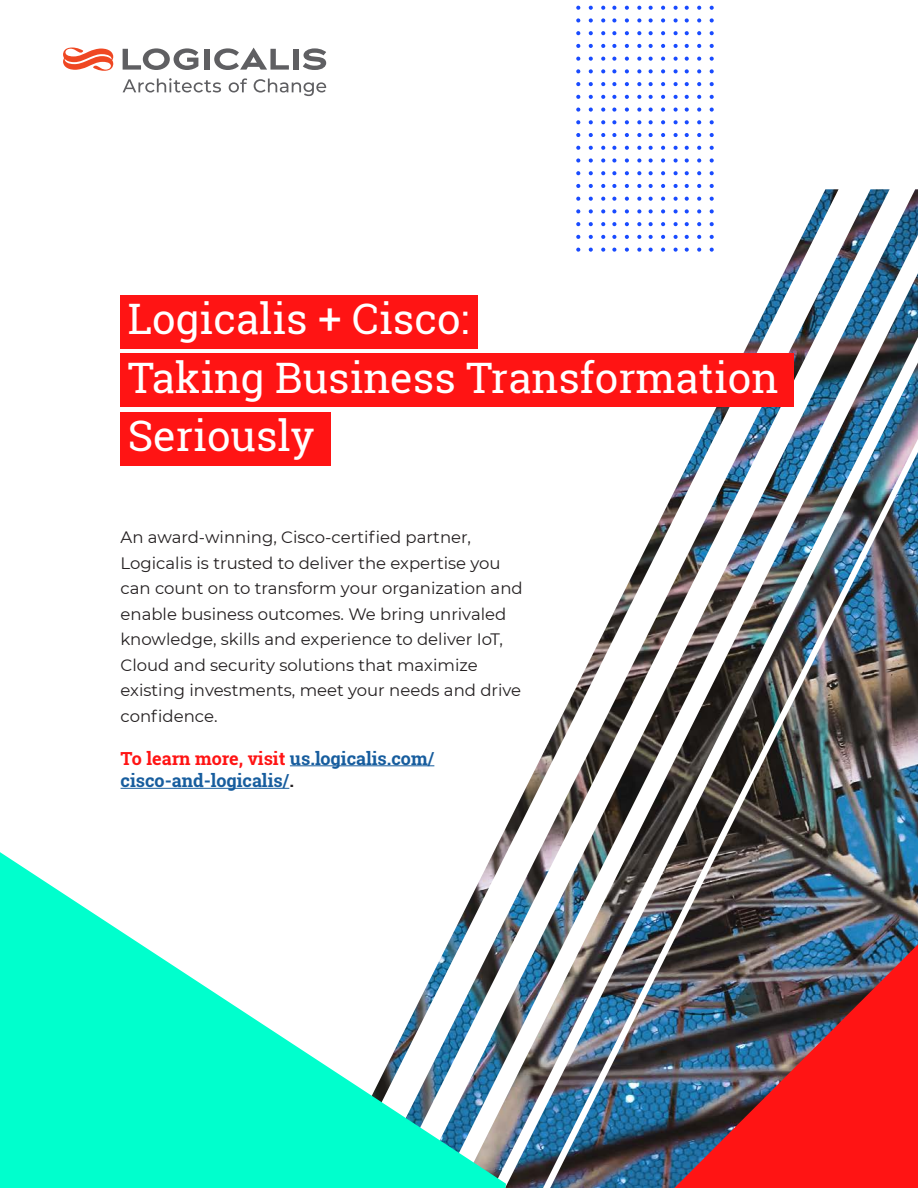
<style>
.page{position:relative;width:918px;height:1188px;background:#fff}
.page>*{position:absolute;margin:0;border:0;box-sizing:border-box;transform-origin:0 0}
.t1{font:42px "Roboto Slab";color:#fff}
.Heading_1{font:700 18px/22.5px "Roboto Slab";color:#175d9e}
.Heading_1-2{font:16.5px/25.5px "Montserrat";color:#231f20}
.s1{color:#ff1414}
.s2{color:#231f20}
</style>
<div class="page">
<img style="left:326px;top:189px;width:592px;height:999px">
<img style="left:674px;top:944px;width:244px;height:244px">
<svg style="left:0;top:852px;width:506px;height:336px;fill:#00ffcd"></svg>
<hr style="left:290px;top:765px;width:144px;height:1px;background:#175d9e">
<hr style="left:121px;top:788px;width:168px;height:1px;background:#175d9e">
<div style="left:121px;top:295px;width:357px;height:54px;background:#ff1414"></div>
<svg style="left:589px;top:5px;width:4px;height:238px"></svg>
<svg style="left:601px;top:5px;width:4px;height:238px"></svg>
<svg style="left:576px;top:5px;width:4px;height:238px"></svg>
<svg style="left:625px;top:5px;width:4px;height:238px"></svg>
<svg style="left:637px;top:5px;width:4px;height:238px"></svg>
<svg style="left:612px;top:5px;width:5px;height:238px"></svg>
<svg style="left:661px;top:5px;width:4px;height:238px"></svg>
<svg style="left:673px;top:5px;width:5px;height:238px"></svg>
<svg style="left:649px;top:5px;width:4px;height:238px"></svg>
<svg style="left:697px;top:5px;width:4px;height:238px"></svg>
<svg style="left:710px;top:5px;width:4px;height:238px"></svg>
<svg style="left:685px;top:5px;width:4px;height:238px"></svg>
<div style="left:204px;top:49px;width:5px;height:21px;background:#5f5f62"></div>
<div style="left:293px;top:49px;width:5px;height:21px;background:#5f5f62"></div>
<svg style="left:123px;top:48px;width:75px;height:22px"></svg>
<svg style="left:214px;top:48px;width:75px;height:22px"></svg>
<svg style="left:303px;top:48px;width:23px;height:22px"></svg>
<svg style="left:63px;top:48px;width:50px;height:23px"></svg>
<svg style="left:123px;top:78px;width:98px;height:14px"></svg>
<svg style="left:229px;top:78px;width:18px;height:14px"></svg>
<svg style="left:254px;top:79px;width:72px;height:17px"></svg>
<div style="left:121px;top:354px;width:673px;height:53px;background:#ff1414"></div>
<div style="left:121px;top:412px;width:210px;height:54px;background:#ff1414"></div>
<p class="t1" style="left:128px;top:290px;width:343px">Logicalis + Cisco:</p>
<p class="t1" style="left:128px;top:349px;width:652px">Taking Business Transformation</p>
<p class="t1" style="left:128px;top:407px;width:188px">Seriously</p>
<p class="Heading_1-2" style="left:121px;top:524px;width:404px">An award-winning, Cisco-certified partner, Logicalis is trusted to deliver the expertise you can count on to transform your organization and enable business outcomes. We bring unrivaled knowledge, skills and experience to deliver IoT, Cloud and security solutions that maximize existing investments, meet your needs and drive confidence.</p>
<p class="Heading_1" style="left:121px;top:747px;width:315px"><span class="s1">To learn more, visit</span> us.logicalis.com/ cisco-and-logicalis/<span class="s2">.</span></p>
</div>
